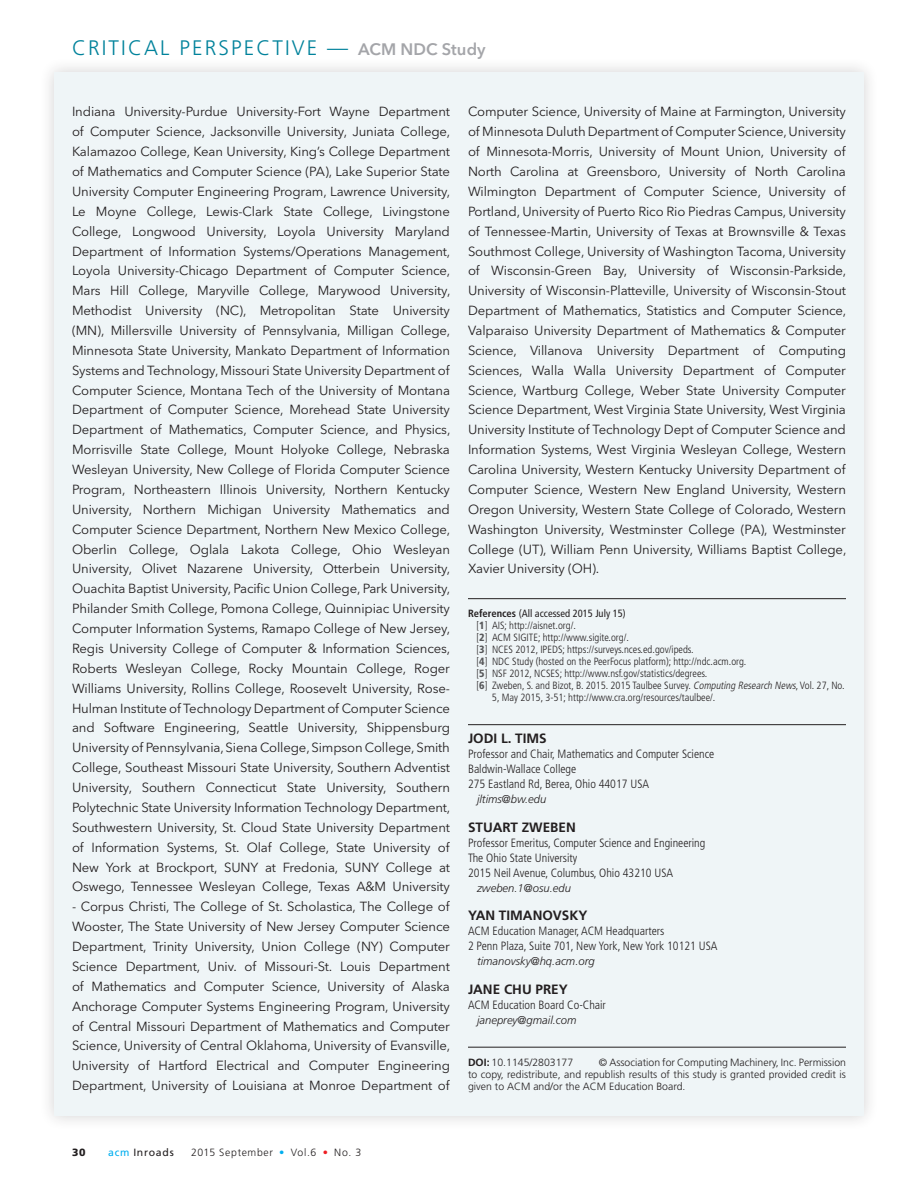
<style>
.page{position:relative;width:918px;height:1188px;background:#fff}
.page>*{position:absolute;margin:0;border:0;box-sizing:border-box;transform-origin:0 0}
.t1{font:300 21px "Frutiger";letter-spacing:.1em;color:#00829b}
.t2{font:700 13.5px "Frutiger";color:#231f20}
.t3{font:13.2px/19.8px "Avenir Next LT Pro";letter-spacing:-.01em;color:#231f20;text-align:justify}
.t4{font:300 condensed 12px/15px "Frutiger";color:#231f20}
.t5{font:italic 300 11.25px "Frutiger";color:#231f20}
.t6{font:300 condensed 10.5px "Frutiger";color:#231f20}
.t7{font:300 10.5px/12px "Frutiger";color:#231f20;text-align:justify}
.t8{font:condensed 10.5px "Frutiger";color:#231f20}
.t9{font:300 10.5px "Frutiger";letter-spacing:.06em;color:#231f20}
.t10{font:10.5px "Frutiger";letter-spacing:.07em;color:#231f20}
.t11{font:900 10.5px "Frutiger";color:#231f20}
.s1{font-family:"Avenir Next LT Pro";font-weight:600;font-size:16.5px;color:#a4a5a9}
.s2{font-weight:700}
.s3{font-weight:900;color:#57585a}
.s4{font-style:italic}
.s5{color:#00aeef}
.s6{color:#ee1d23}
</style>
<div class="page">
<div style="left:39px;top:57px;width:841px;height:1074px;background:#231f20;opacity:.2"></div>
<div style="left:54px;top:72px;width:810px;height:1044px;background:#eff5f7"></div>
<hr style="left:468px;top:598px;width:378px;height:1px;background:#231f20">
<hr style="left:468px;top:724px;width:378px;height:1px;background:#231f20">
<hr style="left:468px;top:1047px;width:378px;height:1px;background:#231f20">
<h1 class="t1" style="left:72px;top:36px;width:415px">CRITICAL PERSPECTIVE — <span class="s1">ACM NDC Study</span></h1>
<p class="t3" style="left:72px;top:102px;width:380px">Indiana University-Purdue University-Fort Wayne Department of Computer Science, Jacksonville University, Juniata College, Kalamazoo College, Kean University, King’s College Department of Mathematics and Computer Science (PA), Lake Superior State University Computer Engineering Program, Lawrence University, Le Moyne College, Lewis-Clark State College, Livingstone College, Longwood University, Loyola University Maryland Department of Information Systems/Operations Management, Loyola University-Chicago Department of Computer Science, Mars Hill College, Maryville College, Marywood University, Methodist University (NC), Metropolitan State University (MN), Millersville University of Pennsylvania, Milligan College, Minnesota State University, Mankato Department of Information Systems and Technology, Missouri State University Department of Computer Science, Montana Tech of the University of Montana Department of Computer Science, Morehead State University Department of Mathematics, Computer Science, and Physics, Morrisville State College, Mount Holyoke College, Nebraska Wesleyan University, New College of Florida Computer Science Program, Northeastern Illinois University, Northern Kentucky University, Northern Michigan University Mathematics and Computer Science Department, Northern New Mexico College, Oberlin College, Oglala Lakota College, Ohio Wesleyan University, Olivet Nazarene University, Otterbein University, Ouachita Baptist University, Pacific Union College, Park University, Philander Smith College, Pomona College, Quinnipiac University Computer Information Systems, Ramapo College of New Jersey, Regis University College of Computer &amp; Information Sciences, Roberts Wesleyan College, Rocky Mountain College, Roger Williams University, Rollins College, Roosevelt University, Rose-Hulman Institute of Technology Department of Computer Science and Software Engineering, Seattle University, Shippensburg University of Pennsylvania, Siena College, Simpson College, Smith College, Southeast Missouri State University, Southern Adventist University, Southern Connecticut State University, Southern Polytechnic State University Information Technology Department, Southwestern University, St. Cloud State University Department of Information Systems, St. Olaf College, State University of New York at Brockport, SUNY at Fredonia, SUNY College at Oswego, Tennessee Wesleyan College, Texas A&amp;M University</p>
<p class="t3" style="left:72px;top:897px;width:380px">- Corpus Christi, The College of St. Scholastica, The College of Wooster, The State University of New Jersey Computer Science Department, Trinity University, Union College (NY) Computer Science Department, Univ. of Missouri-St. Louis Department of Mathematics and Computer Science, University of Alaska Anchorage Computer Systems Engineering Program, University of Central Missouri Department of Mathematics and Computer Science, University of Central Oklahoma, University of Evansville, University of Hartford Electrical and Computer Engineering Department, University of Louisiana at Monroe Department of</p>
<p class="t3" style="left:468px;top:102px;width:380px">Computer Science, University of Maine at Farmington, University of Minnesota Duluth Department of Computer Science, University of Minnesota-Morris, University of Mount Union, University of North Carolina at Greensboro, University of North Carolina Wilmington Department of Computer Science, University of Portland, University of Puerto Rico Rio Piedras Campus, University of Tennessee-Martin, University of Texas at Brownsville &amp; Texas Southmost College, University of Washington Tacoma, University of Wisconsin-Green Bay, University of Wisconsin-Parkside, University of Wisconsin-Platteville, University of Wisconsin-Stout Department of Mathematics, Statistics and Computer Science, Valparaiso University Department of Mathematics &amp; Computer Science, Villanova University Department of Computing Sciences, Walla Walla University Department of Computer Science, Wartburg College, Weber State University Computer Science Department, West Virginia State University, West Virginia University Institute of Technology Dept of Computer Science and Information Systems, West Virginia Wesleyan College, Western Carolina University, Western Kentucky University Department of Computer Science, Western New England University, Western Oregon University, Western State College of Colorado, Western Washington University, Westminster College (PA), Westminster College (UT), William Penn University, Williams Baptist College, Xavier University (OH).</p>
<p class="t8" style="left:468px;top:607px;width:159px"><span class="s2">References</span> (All accessed 2015 July 15)</p>
<p class="t6" style="left:477px;top:619px;width:101px">[<span class="s3">1</span>] AIS; http://aisnet.org/.</p>
<p class="t6" style="left:477px;top:631px;width:154px">[<span class="s3">2</span>] ACM SIGITE; http://www.sigite.org/.</p>
<p class="t6" style="left:477px;top:643px;width:219px">[<span class="s3">3</span>] NCES 2012, IPEDS; https://surveys.nces.ed.gov/ipeds.</p>
<p class="t6" style="left:477px;top:655px;width:271px">[<span class="s3">4</span>] NDC Study (hosted on the PeerFocus platform); http://ndc.acm.org.</p>
<p class="t6" style="left:477px;top:667px;width:232px">[<span class="s3">5</span>] NSF 2012, NCSES; http://www.nsf.gov/statistics/degrees.</p>
<p class="t6" style="left:477px;top:679px;width:369px">[<span class="s3">6</span>] Zweben, S. and Bizot, B. 2015. 2015 Taulbee Survey. <span class="s4">Computing Research News</span>, Vol. 27, No.</p>
<p class="t6" style="left:492px;top:691px;width:225px">5, May 2015, 3-51; http://www.cra.org/resources/taulbee/.</p>
<p class="t2" style="left:468px;top:730px;width:80px">JODI L. TIMS</p>
<p class="t4" style="left:468px;top:747px;width:248px">Professor and Chair, Mathematics and Computer Science<br>Baldwin-Wallace College<br>275 Eastland Rd, Berea, Ohio 44017 USA</p>
<p class="t5" style="left:477px;top:793px;width:71px">jltims@bw.edu</p>
<p class="t2" style="left:468px;top:819px;width:109px">STUART ZWEBEN</p>
<p class="t4" style="left:468px;top:835px;width:239px">Professor Emeritus, Computer Science and Engineering<br>The Ohio State University<br>2015 Neil Avenue, Columbus, Ohio 43210 USA</p>
<p class="t5" style="left:477px;top:881px;width:96px">zweben.1@osu.edu</p>
<p class="t2" style="left:468px;top:907px;width:121px">YAN TIMANOVSKY</p>
<p class="t4" style="left:468px;top:924px;width:251px">ACM Education Manager, ACM Headquarters<br>2 Penn Plaza, Suite 701, New York, New York 10121 USA</p>
<p class="t5" style="left:477px;top:955px;width:119px">timanovsky@hq.acm.org</p>
<p class="t2" style="left:468px;top:981px;width:101px">JANE CHU PREY</p>
<p class="t4" style="left:468px;top:997px;width:140px">ACM Education Board Co-Chair</p>
<p class="t5" style="left:477px;top:1013px;width:101px">janeprey@gmail.com</p>
<p class="t7" style="left:468px;top:1056px;width:107px"><span class="s2">DOI:</span> 10.1145/2803177</p>
<p class="t7" style="left:468px;top:1056px;width:380px;text-indent:131px">© Association for Computing Machinery, Inc. Permission to copy, redistribute, and republish results of this study is granted provided credit is given to ACM and/or the ACM Education Board.</p>
<p class="t11" style="left:72px;top:1146px;width:15px">30</p>
<p class="t10" style="left:108px;top:1146px;width:67px"><span class="s5">acm</span> Inroads</p>
<p class="t9" style="left:191px;top:1146px;width:172px">2015 September <span class="s5">•</span> Vol.6 <span class="s6">•</span> No. 3</p>
</div>
